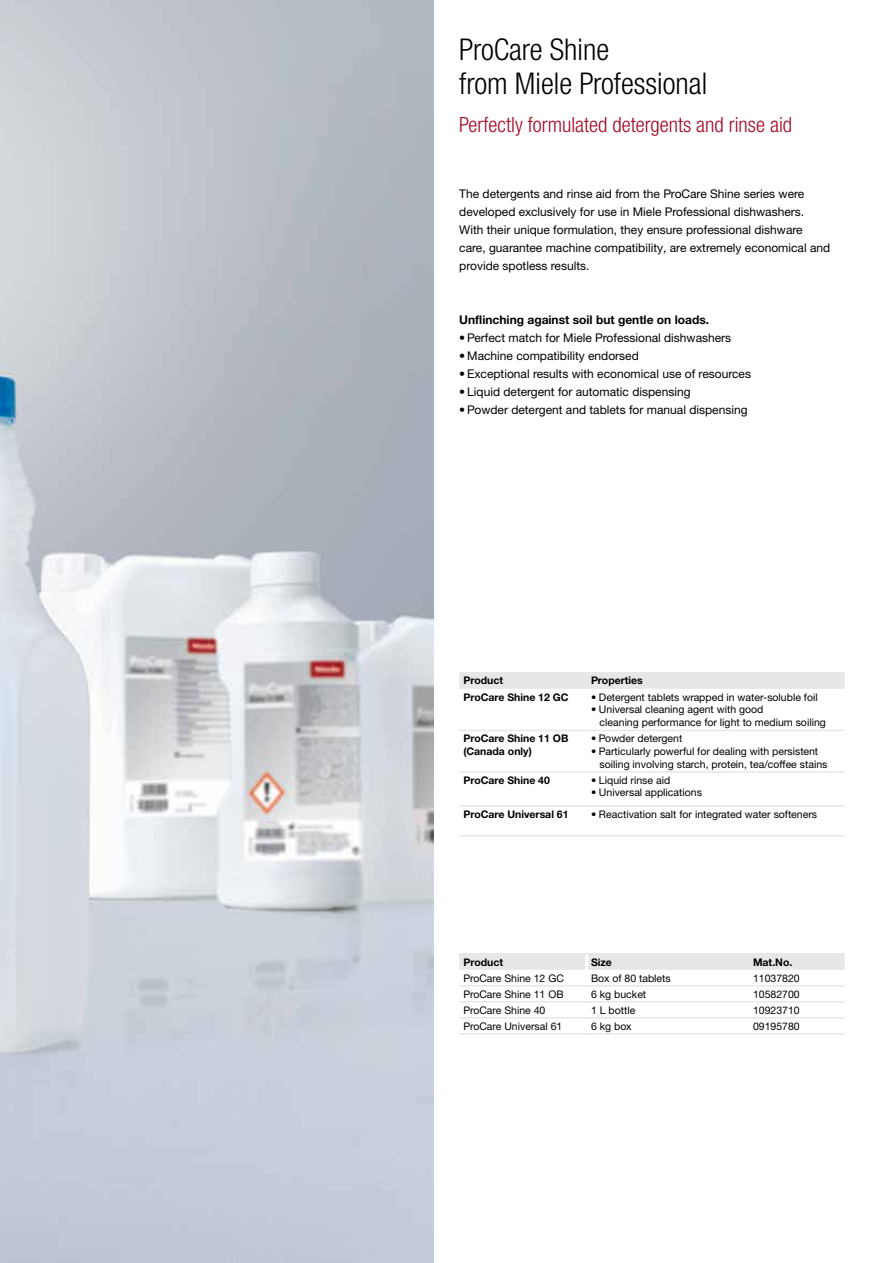
<style>
.page{position:relative;width:893px;height:1263px;background:#fff}
.page>*{position:absolute;margin:0;border:0;box-sizing:border-box;transform-origin:0 0}
.t1{font:300 condensed 30px/34px "Helvetica Neue LTW1 G";color:#000}
.t2{font:300 condensed 21px "Helvetica Neue LTW1 G";color:#a70925}
.t3{font:12px/18px "Helvetica Neue LTW1 G";color:#000}
.t4{font:700 12px "Helvetica Neue LTW1 G";color:#000}
.t5{font:10.5px/12.8px "Helvetica Neue LTW1 G";color:#000}
.t6{font:700 10.5px/12.8px "Helvetica Neue LTW1 G";color:#000}
</style>
<div class="page">
<img style="left:0;top:0;width:434px;height:1263px">
<svg style="left:459px;top:672px;width:386px;height:298px"></svg>
<hr style="left:585px;top:689px;width:3px;height:41px;background:#fff">
<hr style="left:585px;top:731px;width:3px;height:40px;background:#fff">
<hr style="left:585px;top:773px;width:3px;height:32px;background:#fff">
<hr style="left:585px;top:807px;width:3px;height:28px;background:#fff">
<hr style="left:585px;top:836px;width:3px;height:117px;background:#fff">
<hr style="left:585px;top:954px;width:3px;height:16px;background:#fff">
<hr style="left:459px;top:730px;width:128px;height:1px;background:#e6e7e8">
<hr style="left:587px;top:730px;width:258px;height:1px;background:#e6e7e8">
<hr style="left:459px;top:771px;width:128px;height:2px;background:#e6e7e8">
<hr style="left:587px;top:771px;width:258px;height:2px;background:#e6e7e8">
<hr style="left:459px;top:805px;width:128px;height:2px;background:#e6e7e8">
<hr style="left:587px;top:805px;width:258px;height:2px;background:#e6e7e8">
<hr style="left:459px;top:835px;width:128px;height:1px;background:#e6e7e8">
<hr style="left:587px;top:835px;width:258px;height:1px;background:#e6e7e8">
<hr style="left:459px;top:953px;width:128px;height:1px;background:#e6e7e8">
<hr style="left:587px;top:953px;width:258px;height:1px;background:#e6e7e8">
<hr style="left:459px;top:985px;width:128px;height:1px;background:#e6e7e8">
<hr style="left:587px;top:985px;width:258px;height:1px;background:#e6e7e8">
<hr style="left:459px;top:1001px;width:128px;height:1px;background:#e6e7e8">
<hr style="left:587px;top:1001px;width:258px;height:1px;background:#e6e7e8">
<hr style="left:459px;top:1017px;width:128px;height:1px;background:#e6e7e8">
<hr style="left:587px;top:1017px;width:258px;height:1px;background:#e6e7e8">
<hr style="left:459px;top:1033px;width:128px;height:1px;background:#e6e7e8">
<hr style="left:587px;top:1033px;width:258px;height:1px;background:#e6e7e8">
<h1 class="t1" style="left:459px;top:32px;width:249px">ProCare Shine<br>from Miele Professional</h1>
<h2 class="t2" style="left:459px;top:112px;width:334px">Perfectly formulated detergents and rinse aid</h2>
<p class="t3" style="left:459px;top:185px;width:373px">The detergents and rinse aid from the ProCare Shine series were developed exclusively for use in Miele Professional dishwashers.<br>With their unique formulation, they ensure professional dishware care, guarantee machine compatibility, are extremely economical and provide spotless results.</p>
<p class="t4" style="left:459px;top:312px;width:251px">Unflinching against soil but gentle on loads.</p>
<p class="t3" style="left:459px;top:329px;width:273px">• Perfect match for Miele Professional dishwashers</p>
<p class="t3" style="left:459px;top:347px;width:181px">• Machine compatibility endorsed</p>
<p class="t3" style="left:459px;top:365px;width:293px">• Exceptional results with economical use of resources</p>
<p class="t3" style="left:459px;top:383px;width:233px">• Liquid detergent for automatic dispensing</p>
<p class="t3" style="left:459px;top:401px;width:290px">• Powder detergent and tablets for manual dispensing</p>
<p class="t6" style="left:463px;top:674px;width:41px">Product</p>
<p class="t6" style="left:591px;top:674px;width:53px">Properties</p>
<p class="t6" style="left:463px;top:690px;width:107px">ProCare Shine 12 GC</p>
<p class="t5" style="left:591px;top:690px;width:228px">• Detergent tablets wrapped in water-soluble foil</p>
<p class="t5" style="left:600px;top:703px;width:228px;text-indent:-9px">• Universal cleaning agent with good<br>cleaning performance for light to medium soiling</p>
<p class="t6" style="left:463px;top:732px;width:106px">ProCare Shine 11 OB (Canada only)</p>
<p class="t5" style="left:591px;top:732px;width:93px">• Powder detergent</p>
<p class="t5" style="left:600px;top:745px;width:229px;text-indent:-9px">• Particularly powerful for dealing with persistent soiling involving starch, protein, tea/coffee stains</p>
<p class="t6" style="left:463px;top:773px;width:88px">ProCare Shine 40</p>
<p class="t5" style="left:591px;top:773px;width:81px">• Liquid rinse aid</p>
<p class="t5" style="left:591px;top:786px;width:112px">• Universal applications</p>
<p class="t6" style="left:463px;top:807px;width:107px">ProCare Universal 61</p>
<p class="t5" style="left:591px;top:807px;width:228px">• Reactivation salt for integrated water softeners</p>
<p class="t6" style="left:463px;top:955px;width:41px">Product</p>
<p class="t6" style="left:591px;top:955px;width:22px">Size</p>
<p class="t6" style="left:753px;top:955px;width:41px">Mat.No.</p>
<p class="t5" style="left:463px;top:971px;width:102px">ProCare Shine 12 GC</p>
<p class="t5" style="left:591px;top:971px;width:81px">Box of 80 tablets</p>
<p class="t5" style="left:753px;top:971px;width:48px">11037820</p>
<p class="t5" style="left:463px;top:987px;width:102px">ProCare Shine 11 OB</p>
<p class="t5" style="left:591px;top:987px;width:57px">6 kg bucket</p>
<p class="t5" style="left:753px;top:987px;width:48px">10582700</p>
<p class="t5" style="left:463px;top:1003px;width:83px">ProCare Shine 40</p>
<p class="t5" style="left:591px;top:1003px;width:46px">1 L bottle</p>
<p class="t5" style="left:753px;top:1003px;width:48px">10923710</p>
<p class="t5" style="left:463px;top:1019px;width:100px">ProCare Universal 61</p>
<p class="t5" style="left:591px;top:1019px;width:42px">6 kg box</p>
<p class="t5" style="left:753px;top:1019px;width:48px">09195780</p>
</div>
